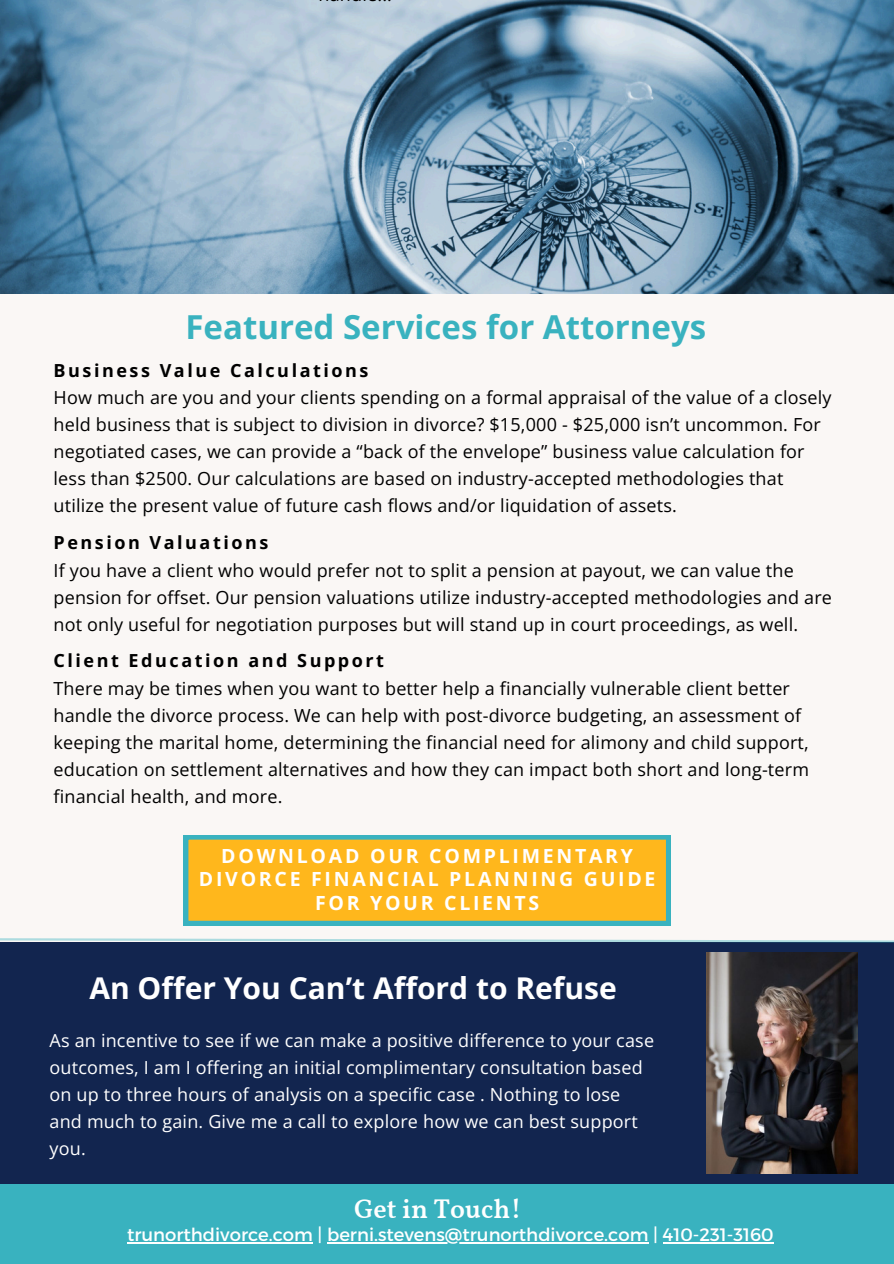
<style>
.page{position:relative;width:894px;height:1264px;background:#fff}
.page>*{position:absolute;margin:0;border:0;box-sizing:border-box;transform-origin:0 0}
.t1{font:700 33px "Open Sans";color:#39b2bf}
.t2{font:700 30px "Open Sans";color:#fff}
.t3{font:600 27px "Vollkorn";color:#fff}
.t4{font:700 19.5px/23.7px "Open Sans";letter-spacing:.14em;color:#fff;text-align:center}
.t5{font:18px/27px "Open Sans";letter-spacing:.01em;color:#000}
.t6{font:18px/27px "Open Sans";letter-spacing:.01em;color:#fff}
.t7{font:700 18px "Open Sans";letter-spacing:.14em;color:#000}
.t8{font:18px "Montserrat";color:#fff}
</style>
<div class="page">
<div style="left:0;top:0;width:893px;height:1263px;background:#faf7f5"></div>
<div style="left:0;top:1183px;width:893px;height:80px;background:#39b2bf"></div>
<div style="left:0;top:942px;width:893px;height:241px;background:#12254f"></div>
<img style="left:706px;top:952px;width:151px;height:221px">
<img style="left:0;top:0;width:893px;height:294px">
<svg style="left:184px;top:835px;width:486px;height:90px;background:#e8b62e"></svg>
<svg style="left:0;top:938px;width:893px;height:4px"></svg>
<hr style="left:127px;top:1241px;width:186px;height:2px;background:#fff">
<hr style="left:327px;top:1241px;width:321px;height:2px;background:#fff">
<hr style="left:662px;top:1241px;width:111px;height:2px;background:#fff">
<p class="t1" style="left:185px;top:304px;width:522px">Featured Services for Attorneys</p>
<p class="t7" style="left:53px;top:357px;width:316px">Business Value Calculations</p>
<h4 class="t5" style="left:53px;top:383px;width:779px">How much are you and your clients spending on a formal appraisal of the value of a closely held business that is subject to division in divorce? $15,000 - $25,000 isn’t uncommon. For negotiated cases, we can provide a “back of the envelope” business value calculation for less than $2500. Our calculations are based on industry-accepted methodologies that utilize the present value of future cash flows and/or liquidation of assets.</h4>
<p class="t7" style="left:53px;top:529px;width:216px">Pension Valuations</p>
<h4 class="t5" style="left:53px;top:556px;width:779px">If you have a client who would prefer not to split a pension at payout, we can value the pension for offset. Our pension valuations utilize industry-accepted methodologies and are not only useful for negotiation purposes but will stand up in court proceedings, as well.</h4>
<h4 class="t7" style="left:53px;top:648px;width:332px">Client Education and Support</h4>
<p class="t5" style="left:53px;top:674px;width:756px">There may be times when you want to better help a financially vulnerable client better handle the divorce process. We can help with post-divorce budgeting, an assessment of keeping the marital home, determining the financial need for alimony and child support, education on settlement alternatives and how they can impact both short and long-term financial health, and more.</p>
<h1 class="t4" style="left:199px;top:843px;width:458px">DOWNLOAD OUR COMPLIMENTARY<br>DIVORCE FINANCIAL PLANNING GUIDE<br>FOR YOUR CLIENTS</h1>
<h3 class="t2" style="left:89px;top:967px;width:529px">An Offer You Can’t Afford to Refuse</h3>
<p class="t6" style="left:50px;top:1026px;width:606px">As an incentive to see if we can make a positive difference to your case outcomes, I am I offering an initial complimentary consultation based on up to three hours of analysis on a specific case . Nothing to lose and much to gain. Give me a call to explore how we can best support you.</p>
<h2 class="t3" style="left:354px;top:1197px;width:169px">Get in Touch!</h2>
<p class="t8" style="left:127px;top:1222px;width:648px">trunorthdivorce.com | berni.stevens@trunorthdivorce.com | 410-231-3160</p>
</div>
